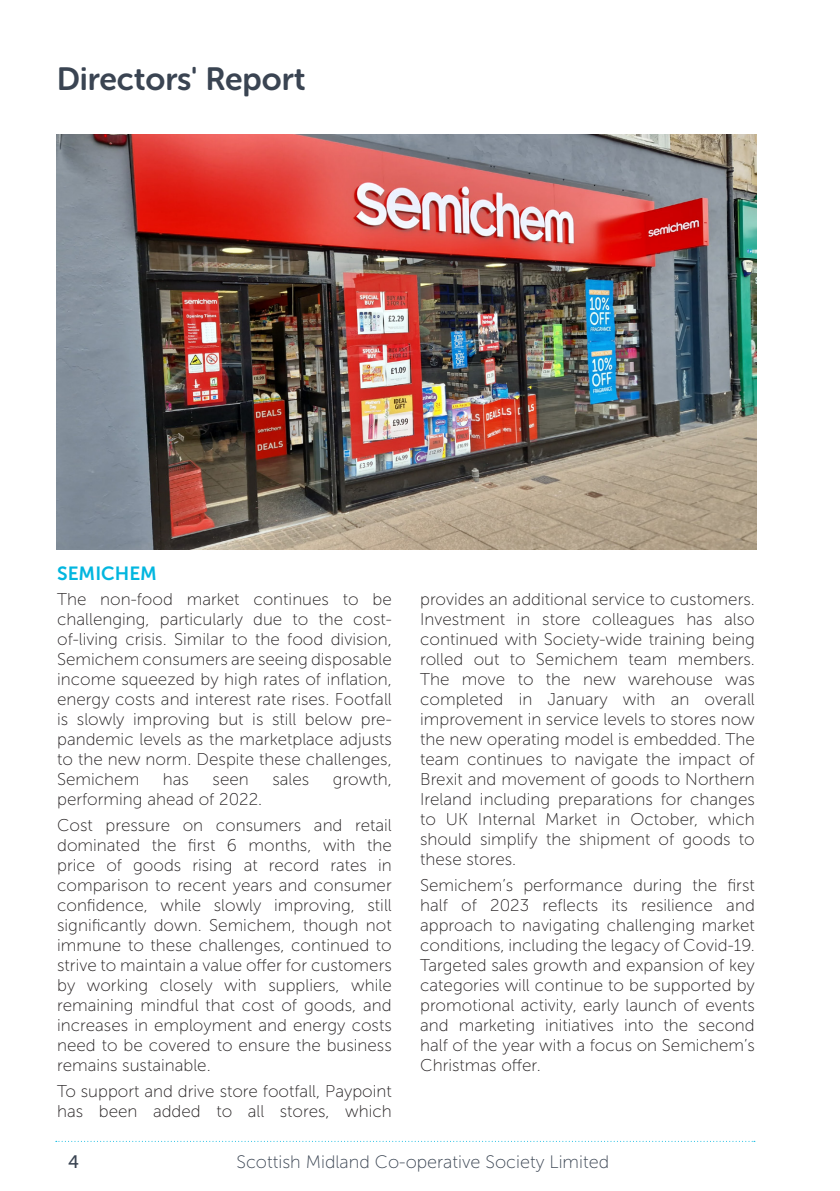
<style>
.page{position:relative;width:840px;height:1191px;background:#fff}
.page>*{position:absolute;margin:0;border:0;box-sizing:border-box;transform-origin:0 0}
.Page_Headers{font:32px "Museo Sans Rounded 700";color:#3a4452}
.Body_Subheads{font:19px "Museo Sans 700";color:#02b6df}
.t1{font:18px "Museo Sans 100";color:#3a4452}
.t2{font:18px "Museo Sans 500";color:#3a4452}
.Main_Paragraphs__OpSa{font:17px/20px "Museo Sans 100";color:#231f20;text-align:justify}
</style>
<div class="page">
<svg style="left:56px;top:1140px;width:697px;height:1px"></svg>
<img style="left:57px;top:134px;width:699px;height:415px">
<p class="Page_Headers" style="left:57px;top:61px;width:250px">Directors' Report</p>
<p class="Body_Subheads" style="left:57px;top:562px;width:101px">SEMICHEM</p>
<p class="Main_Paragraphs__OpSa" style="left:57px;top:589px;width:336px">The non-food market continues to be challenging, particularly due to the cost&shy;of-living crisis. Similar to the food division, Semichem consumers are seeing disposable income squeezed by high rates of inflation, energy costs and interest rate rises. Footfall is slowly improving but is still below pre&shy;pandemic levels as the marketplace adjusts to the new norm. Despite these challenges, Semichem</p>
<p class="Main_Paragraphs__OpSa" style="left:163px;top:769px;width:28px">has</p>
<p class="Main_Paragraphs__OpSa" style="left:212px;top:769px;width:38px">seen</p>
<p class="Main_Paragraphs__OpSa" style="left:272px;top:769px;width:38px">sales</p>
<p class="Main_Paragraphs__OpSa" style="left:333px;top:769px;width:60px">growth,</p>
<p class="Main_Paragraphs__OpSa" style="left:57px;top:789px;width:206px">performing ahead of 2022.</p>
<p class="Main_Paragraphs__OpSa" style="left:57px;top:815px;width:336px">Cost pressure on consumers and retail dominated the first 6 months, with the price of goods rising at record rates in comparison to recent years and consumer confidence, while slowly improving, still significantly down. Semichem, though not immune to these challenges, continued to strive to maintain a value offer for customers by working closely with suppliers, while remaining mindful that cost of goods, and increases in employment and energy costs need to be covered to ensure the business remains sustainable.</p>
<p class="Main_Paragraphs__OpSa" style="left:57px;top:1081px;width:336px">To support and drive store footfall, Paypoint has been added to all stores, which</p>
<p class="Main_Paragraphs__OpSa" style="left:420px;top:589px;width:336px">provides an additional service to customers.<br>Investment in store colleagues has also continued with Society-wide training being rolled out to Semichem team members.<br>The move to the new warehouse was completed in January with an overall improvement in service levels to stores now the new operating model is embedded. The team continues to navigate the impact of Brexit and movement of goods to Northern Ireland including preparations for changes to UK Internal Market in October, which should simplify the shipment of goods to these stores.</p>
<p class="Main_Paragraphs__OpSa" style="left:420px;top:875px;width:336px">Semichem’s performance during the first half of 2023 reflects its resilience and approach to navigating challenging market conditions, including the legacy of Covid-19.<br>Targeted sales growth and expansion of key categories will continue to be supported by promotional activity, early launch of events and marketing initiatives into the second half of the year with a focus on Semichem’s Christmas offer.</p>
<p class="t2" style="left:68px;top:1151px;width:12px">4</p>
<p class="t1" style="left:236px;top:1152px;width:374px">Scottish Midland Co-operative Society Limited</p>
</div>
